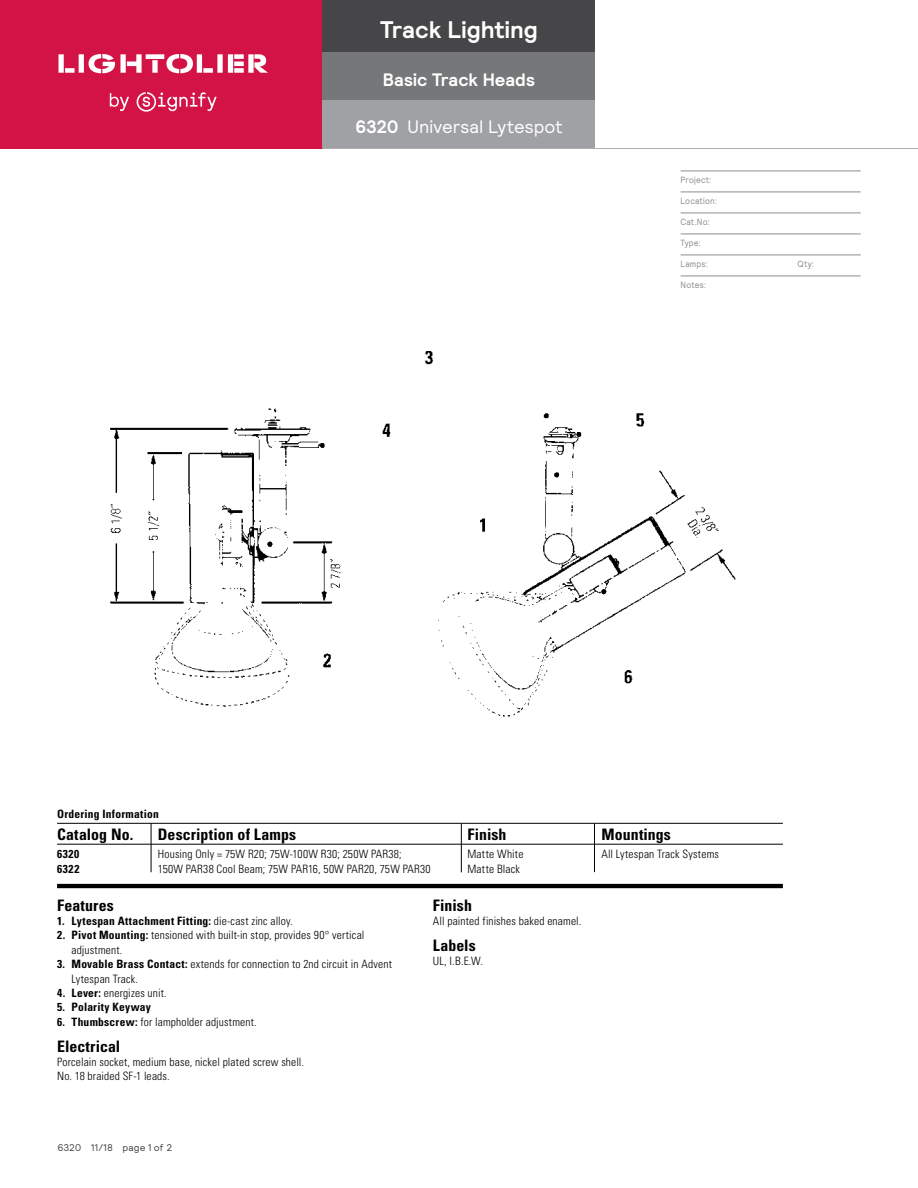
<style>
.page{position:relative;width:918px;height:1188px;background:#fff}
.page>*{position:absolute;margin:0;border:0;box-sizing:border-box;transform-origin:0 0}
.t1{font:700 24px "Relative";color:#fff}
.t2{font:18px "Relative";color:#fff}
.t3{font:700 18px "Relative";color:#fff}
.t4{font:700 condensed 15.9px "Univers";letter-spacing:.005em;color:#000}
.t5{font:300 condensed 11.55px/14.4px "Univers";letter-spacing:.015em;color:#000}
.t6{font:700 condensed 11.55px "Univers";letter-spacing:.02em;color:#000}
.t7{font:9.75px "Relative";letter-spacing:.005em;color:#464547}
.t8{font:9px "Relative";letter-spacing:.02em;color:#8a8c8e;scale:.9 1}
.s1{font-weight:700}
.s2{font-weight:300}
</style>
<div class="page">
<hr style="left:434px;top:1089px;width:167px;height:1px;background:#000">
<hr style="left:57px;top:884px;width:726px;height:4px;background:#000">
<img style="left:110px;top:351px;width:626px;height:366px">
<hr style="left:57px;top:823px;width:726px;height:1px;background:#000">
<hr style="left:57px;top:844px;width:726px;height:1px;background:#000">
<hr style="left:151px;top:823px;width:1px;height:49px;background:#000">
<hr style="left:594px;top:823px;width:1px;height:49px;background:#000">
<hr style="left:461px;top:823px;width:1px;height:49px;background:#000">
<div style="left:0;top:0;width:322px;height:148px;background:#d31245"></div>
<div style="left:322px;top:0;width:274px;height:52px;background:#464547"></div>
<div style="left:322px;top:52px;width:274px;height:48px;background:#757779"></div>
<div style="left:322px;top:100px;width:274px;height:48px;background:#9fa1a4"></div>
<hr style="left:0;top:148px;width:322px;height:1px;background:#d31245">
<hr style="left:596px;top:148px;width:322px;height:1px;background:#abadb0">
<hr style="left:322px;top:148px;width:274px;height:1px;background:#abadb0">
<svg style="left:58px;top:54px;width:210px;height:19px"></svg>
<svg style="left:110px;top:92px;width:107px;height:20px"></svg>
<hr style="left:681px;top:171px;width:180px;height:1px;background:#8a8c8e">
<hr style="left:681px;top:192px;width:180px;height:1px;background:#8a8c8e">
<hr style="left:681px;top:213px;width:180px;height:1px;background:#8a8c8e">
<hr style="left:681px;top:234px;width:180px;height:1px;background:#8a8c8e">
<hr style="left:681px;top:255px;width:180px;height:1px;background:#8a8c8e">
<hr style="left:681px;top:276px;width:180px;height:1px;background:#8a8c8e">
<h1 class="t1" style="left:380px;top:14px;width:159px">Track Lighting</h1>
<h2 class="t3" style="left:383px;top:67px;width:154px">Basic Track Heads</h2>
<h2 class="t2" style="left:355px;top:115px;width:209px"><span class="s1">6320</span> Universal Lytespot</h2>
<p class="t8" style="left:681px;top:174px;width:36px">Project:</p>
<p class="t8" style="left:681px;top:195px;width:42px">Location:</p>
<p class="t8" style="left:681px;top:216px;width:34px">Cat.No:</p>
<p class="t8" style="left:681px;top:237px;width:24px">Type:</p>
<p class="t8" style="left:681px;top:258px;width:32px">Lamps:</p>
<p class="t8" style="left:798px;top:258px;width:20px">Qty:</p>
<p class="t8" style="left:681px;top:279px;width:30px">Notes:</p>
<p class="t6" style="left:57px;top:807px;width:103px">Ordering Information</p>
<h3 class="t4" style="left:57px;top:824px;width:78px">Catalog No.</h3>
<h3 class="t4" style="left:158px;top:824px;width:140px">Description of Lamps</h3>
<h3 class="t4" style="left:468px;top:824px;width:41px">Finish</h3>
<h3 class="t4" style="left:601px;top:824px;width:71px">Mountings</h3>
<p class="t6" style="left:57px;top:847px;width:24px">6320</p>
<p class="t5" style="left:158px;top:847px;width:245px">Housing Only = 75W R20; 75W-100W R30; 250W PAR38;</p>
<p class="t5" style="left:467px;top:847px;width:57px">Matte White</p>
<p class="t5" style="left:601px;top:847px;width:119px">All Lytespan Track Systems</p>
<p class="t6" style="left:57px;top:861px;width:24px">6322</p>
<p class="t5" style="left:158px;top:861px;width:274px">150W PAR38 Cool Beam; 75W PAR16, 50W PAR20, 75W PAR30</p>
<p class="t5" style="left:467px;top:861px;width:54px">Matte Black</p>
<h3 class="t4" style="left:57px;top:895px;width:58px">Features</h3>
<p class="t6" style="left:57px;top:914px;width:237px">1. Lytespan Attachment Fitting: <span class="s2">die-cast zinc alloy.</span></p>
<p class="t5" style="left:72px;top:928px;width:294px;text-indent:-14px"><span class="s1">2. Pivot Mounting:</span> tensioned with built-in stop, provides 90° vertical adjustment.</p>
<p class="t5" style="left:72px;top:957px;width:322px;text-indent:-14px"><span class="s1">3. Movable Brass Contact:</span> extends for connection to 2nd circuit in Advent<br>Lytespan Track.</p>
<p class="t5" style="left:57px;top:986px;width:111px"><span class="s1">4. Lever:</span> energizes unit.</p>
<p class="t6" style="left:57px;top:1000px;width:95px">5. Polarity Keyway</p>
<p class="t5" style="left:57px;top:1014px;width:201px"><span class="s1">6. Thumbscrew:</span> for lampholder adjustment.</p>
<h3 class="t4" style="left:57px;top:1036px;width:65px">Electrical</h3>
<p class="t5" style="left:57px;top:1055px;width:248px">Porcelain socket, medium base, nickel plated screw shell.<br>No. 18 braided SF-1 leads.</p>
<p class="t7" style="left:57px;top:1141px;width:117px">6320 11/18 page 1 of 2</p>
<h3 class="t4" style="left:433px;top:895px;width:41px">Finish</h3>
<p class="t5" style="left:433px;top:914px;width:150px">All painted finishes baked enamel.</p>
<h3 class="t4" style="left:433px;top:935px;width:44px">Labels</h3>
<p class="t5" style="left:433px;top:954px;width:52px">UL, I.B.E.W.</p>
</div>
